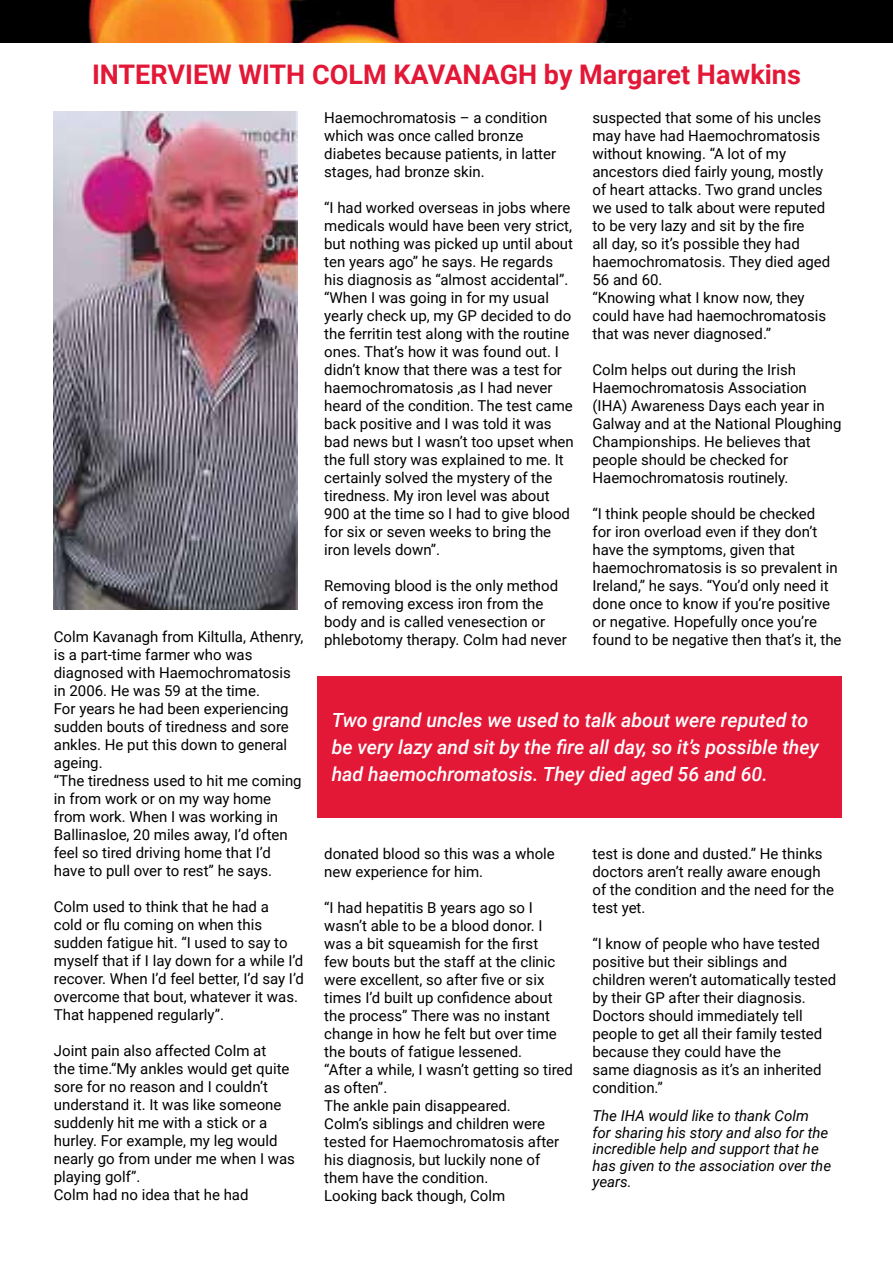
<style>
.page{position:relative;width:893px;height:1263px;background:#fff}
.page>*{position:absolute;margin:0;border:0;box-sizing:border-box;transform-origin:0 0}
.t1{font:700 27px "Roboto";color:#e31837}
.t2{font:italic 500 19.5px/27px "Roboto";color:#fff}
.t3{font:15px/18px "Roboto";color:#000}
.t4{font:italic 15px/16.5px "Roboto";color:#000}
</style>
<div class="page">
<div style="left:0;top:0;width:893px;height:43px;background:#000"></div>
<img style="left:88px;top:0;width:537px;height:43px">
<div style="left:317px;top:676px;width:525px;height:142px;background:#e31837"></div>
<img style="left:54px;top:112px;width:244px;height:497px">
<h1 class="t1" style="left:92px;top:56px;width:710px">INTERVIEW WITH COLM KAVANAGH by Margaret Hawkins</h1>
<p class="t3" style="left:54px;top:627px;width:251px">Colm Kavanagh from Kiltulla, Athenry, is a part-time farmer who was diagnosed with Haemochromatosis in 2006. He was 59 at the time.<br>For years he had been experiencing sudden bouts of tiredness and sore ankles. He put this down to general ageing.<br>“The tiredness used to hit me coming in from work or on my way home from work. When I was working in<br>Ballinasloe, 20 miles away, I’d often feel so tired driving home that I’d have to pull over to rest” he says.</p>
<p class="t3" style="left:54px;top:897px;width:252px">Colm used to think that he had a<br>cold or flu coming on when this sudden fatigue hit. “I used to say to myself that if I lay down for a while I’d recover. When I’d feel better, I’d say I’d overcome that bout, whatever it was.<br>That happened regularly”.</p>
<p class="t3" style="left:54px;top:1041px;width:243px">Joint pain also affected Colm at<br>the time.“My ankles would get quite sore for no reason and I couldn’t understand it. It was like someone suddenly hit me with a stick or a hurley. For example, my leg would nearly go from under me when I was playing golf”.<br>Colm had no idea that he had</p>
<p class="t3" style="left:324px;top:108px;width:233px">Haemochromatosis – a condition which was once called bronze diabetes because patients, in latter stages, had bronze skin.</p>
<p class="t3" style="left:324px;top:198px;width:251px">“I had worked overseas in jobs where medicals would have been very strict, but nothing was picked up until about ten years ago” he says. He regards his diagnosis as “almost accidental”. “When I was going in for my usual yearly check up, my GP decided to do the ferritin test along with the routine ones. That’s how it was found out. I didn’t know that there was a test for haemochromatosis ,as I had never heard of the condition. The test came back positive and I was told it was bad news but I wasn’t too upset when the full story was explained to me. It certainly solved the mystery of the tiredness. My iron level was about 900 at the time so I had to give blood for six or seven weeks to bring the iron levels down”.</p>
<p class="t3" style="left:324px;top:576px;width:244px">Removing blood is the only method of removing excess iron from the body and is called venesection or phlebotomy therapy. Colm had never</p>
<p class="t3" style="left:592px;top:108px;width:239px">suspected that some of his uncles may have had Haemochromatosis without knowing. “A lot of my ancestors died fairly young, mostly of heart attacks. Two grand uncles we used to talk about were reputed to be very lazy and sit by the fire<br>all day, so it’s possible they had haemochromatosis. They died aged<br>56 and 60.<br>“Knowing what I know now, they could have had haemochromatosis that was never diagnosed.”</p>
<p class="t3" style="left:592px;top:360px;width:251px">Colm helps out during the Irish<br>Haemochromatosis Association (IHA) Awareness Days each year in<br>Galway and at the National Ploughing<br>Championships. He believes that people should be checked for<br>Haemochromatosis routinely.</p>
<p class="t3" style="left:592px;top:504px;width:251px">“I think people should be checked<br>for iron overload even if they don’t have the symptoms, given that haemochromatosis is so prevalent in Ireland,” he says. “You’d only need it done once to know if you’re positive or negative. Hopefully once you’re found to be negative then that’s it, the</p>
<h2 class="t2" style="left:332px;top:706px;width:489px">Two grand uncles we used to talk about were reputed to be very lazy and sit by the fire all day, so it’s possible they had haemochromatosis. They died aged 56 and 60.</h2>
<p class="t3" style="left:324px;top:844px;width:232px">donated blood so this was a whole new experience for him.</p>
<p class="t3" style="left:324px;top:898px;width:250px">“I had hepatitis B years ago so I wasn’t able to be a blood donor. I was a bit squeamish for the first<br>few bouts but the staff at the clinic were excellent, so after five or six times I’d built up confidence about the process” There was no instant change in how he felt but over time the bouts of fatigue lessened.<br>“After a while, I wasn’t getting so tired as often”.<br>The ankle pain disappeared.<br>Colm’s siblings and children were tested for Haemochromatosis after his diagnosis, but luckily none of them have the condition.<br>Looking back though, Colm</p>
<p class="t3" style="left:592px;top:844px;width:243px">test is done and dusted.” He thinks doctors aren’t really aware enough of the condition and the need for the test yet.</p>
<p class="t3" style="left:592px;top:934px;width:245px">“I know of people who have tested positive but their siblings and children weren’t automatically tested by their GP after their diagnosis.<br>Doctors should immediately tell people to get all their family tested because they could have the<br>same diagnosis as it’s an inherited condition.”</p>
<p class="t4" style="left:592px;top:1107px;width:240px">The IHA would like to thank Colm<br>for sharing his story and also for the incredible help and support that he has given to the association over the years.</p>
</div>
